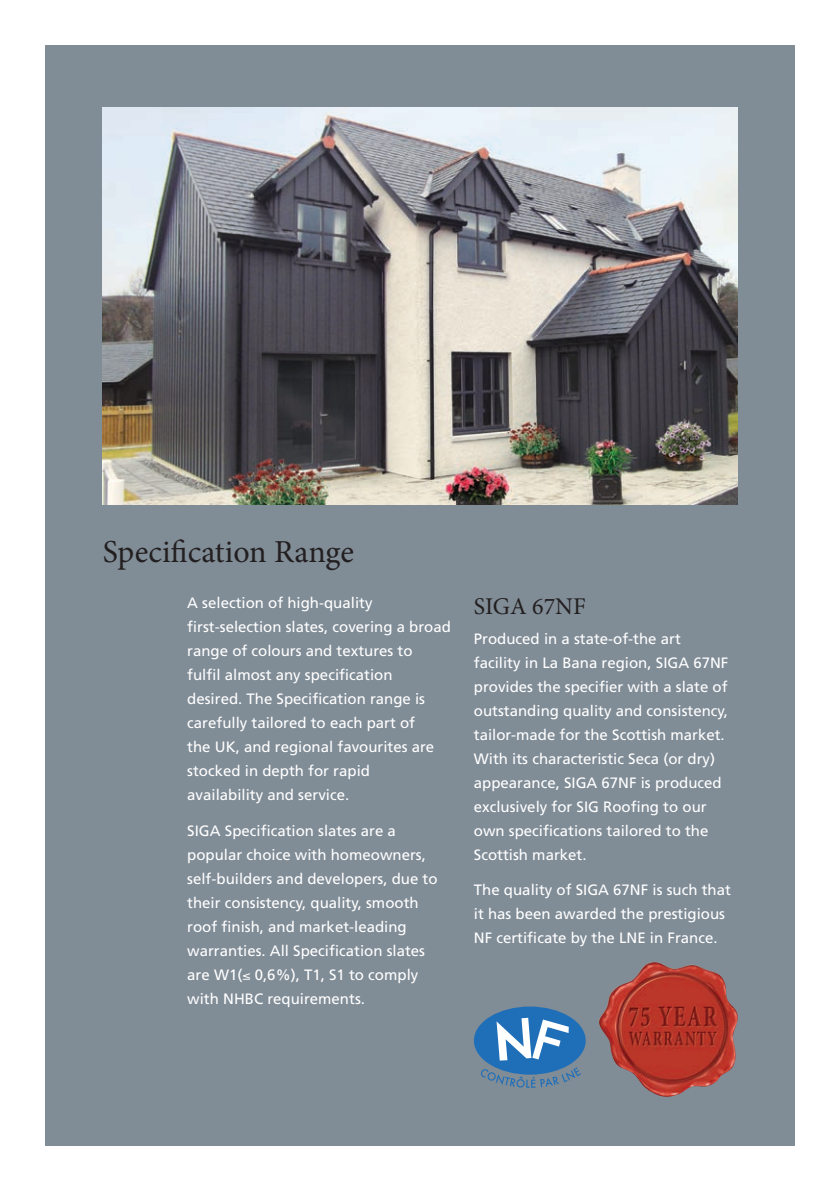
<style>
.page{position:relative;width:840px;height:1191px;background:#fff}
.page>*{position:absolute;margin:0;border:0;box-sizing:border-box;transform-origin:0 0}
.t1{font:32px "Minion Pro";color:#231f20}
.t2{font:24px "Minion Pro";color:#231f20}
.t3{font:15px/24px "Frutiger";color:#fff}
</style>
<div class="page">
<div style="left:45px;top:45px;width:749px;height:1100px;background:#808c96"></div>
<div style="left:473px;top:1006px;width:112px;height:68px;background:#1f6fb8;border-radius:50%"></div>
<svg style="left:496px;top:1017px;width:72px;height:43px"></svg>
<svg style="left:481px;top:1067px;width:99px;height:20px"></svg>
<img style="left:599px;top:962px;width:139px;height:135px">
<img style="left:102px;top:108px;width:635px;height:397px">
<h1 class="t1" style="left:103px;top:530px;width:252px">Specification Range</h1>
<p class="t3" style="left:187px;top:591px;width:265px">A selection of high-quality first-selection slates, covering a broad range of colours and textures to<br>fulfil almost any specification desired. The Specification range is carefully tailored to each part of<br>the UK, and regional favourites are stocked in depth for rapid<br>availability and service.</p>
<p class="t3" style="left:187px;top:818px;width:252px">SIGA Specification slates are a popular choice with homeowners, self-builders and developers, due to their consistency, quality, smooth roof finish, and market-leading warranties. All Specification slates are W1(≤ 0,6%), T1, S1 to comply with NHBC requirements.</p>
<h2 class="t2" style="left:473px;top:590px;width:113px">SIGA 67NF</h2>
<p class="t3" style="left:473px;top:626px;width:256px">Produced in a state-of-the art facility in La Bana region, SIGA 67NF provides the specifier with a slate of outstanding quality and consistency, tailor-made for the Scottish market.<br>With its characteristic Seca (or dry) appearance, SIGA 67NF is produced exclusively for SIG Roofing to our own specifications tailored to the Scottish market.</p>
<p class="t3" style="left:473px;top:878px;width:258px">The quality of SIGA 67NF is such that it has been awarded the prestigious<br>NF certificate by the LNE in France.</p>
</div>
